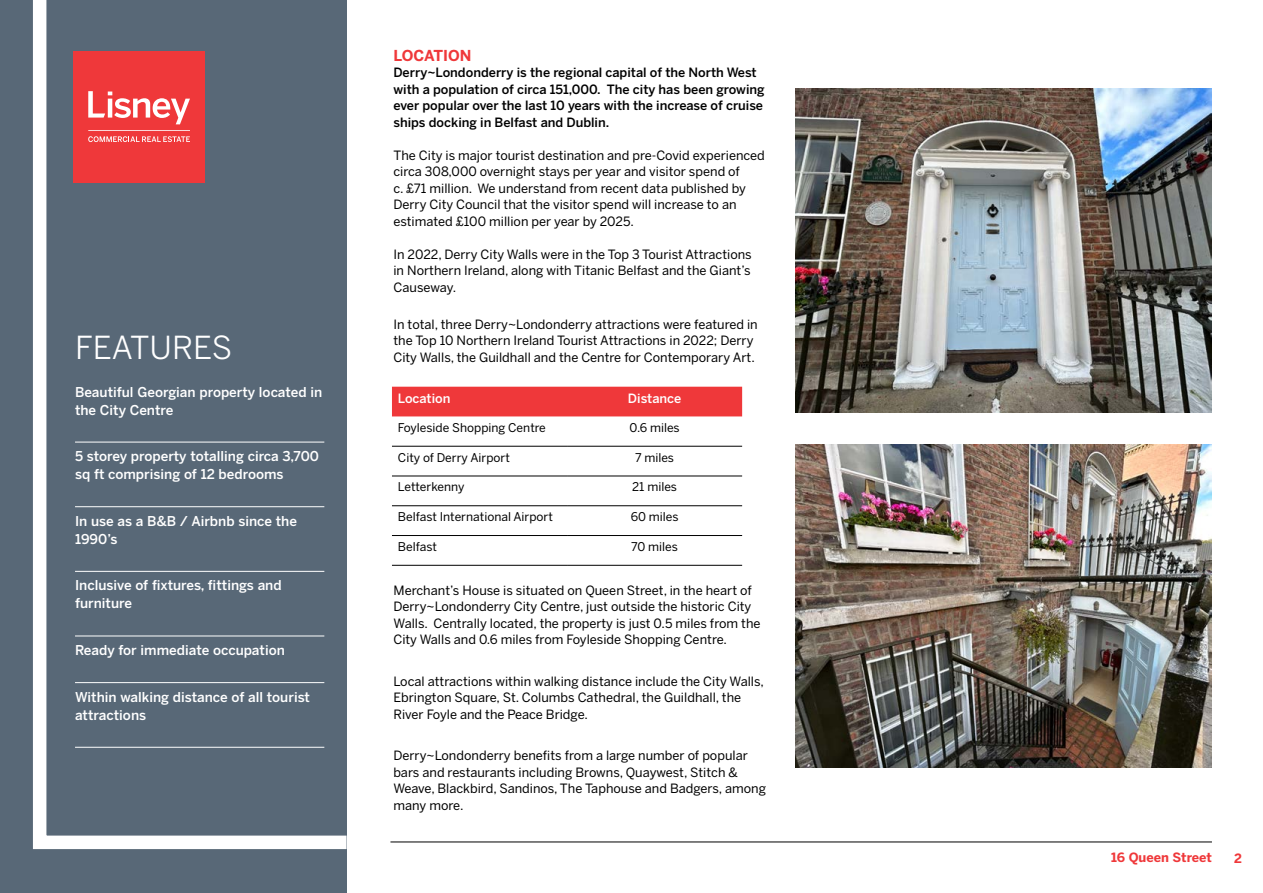
<style>
.page{position:relative;width:1263px;height:893px;background:#fff}
.page>*{position:absolute;margin:0;border:0;box-sizing:border-box;transform-origin:0 0}
.t1{font:31.5px "Benton Sans";color:#fff}
.t2{font:700 15px "Benton Sans";color:#ef383a}
.t3{font:500 13.5px/18px "Benton Sans";color:#fff}
.t4{font:12.75px/16.5px "Benton Sans";color:#000}
.t5{font:500 12.75px/16.5px "Benton Sans";color:#000}
.t6{font:500 12.75px "Benton Sans";color:#fff}
.t7{font:700 12.75px "Benton Sans";color:#ef383a}
.t8{font:12px "Benton Sans";color:#000}
</style>
<div class="page">
<div style="left:0;top:0;width:347px;height:893px;background:#586877"></div>
<svg style="left:33px;top:0;width:314px;height:850px"></svg>
<div style="left:74px;top:51px;width:131px;height:131px;background:#ef383a"></div>
<svg style="left:88px;top:130px;width:102px;height:12px"></svg>
<svg style="left:88px;top:91px;width:102px;height:33px"></svg>
<hr style="left:75px;top:442px;width:249px;height:1px;background:#fff">
<hr style="left:75px;top:506px;width:249px;height:1px;background:#fff">
<hr style="left:75px;top:571px;width:249px;height:1px;background:#fff">
<hr style="left:75px;top:636px;width:249px;height:1px;background:#fff">
<hr style="left:75px;top:682px;width:249px;height:1px;background:#fff">
<hr style="left:75px;top:747px;width:249px;height:1px;background:#fff">
<hr style="left:390px;top:842px;width:822px;height:1px;background:#000">
<img style="left:795px;top:444px;width:416px;height:323px">
<img style="left:795px;top:89px;width:416px;height:323px">
<div style="left:392px;top:387px;width:350px;height:29px;background:#ef383a"></div>
<hr style="left:392px;top:446px;width:175px;height:1px;background:#000">
<hr style="left:567px;top:446px;width:175px;height:1px;background:#000">
<hr style="left:392px;top:476px;width:175px;height:1px;background:#000">
<hr style="left:567px;top:476px;width:175px;height:1px;background:#000">
<hr style="left:392px;top:505px;width:175px;height:1px;background:#000">
<hr style="left:567px;top:505px;width:175px;height:1px;background:#000">
<hr style="left:392px;top:535px;width:175px;height:1px;background:#000">
<hr style="left:567px;top:535px;width:175px;height:1px;background:#000">
<hr style="left:392px;top:565px;width:175px;height:1px;background:#000">
<hr style="left:567px;top:565px;width:175px;height:1px;background:#000">
<h1 class="t1" style="left:75px;top:329px;width:159px">FEATURES</h1>
<p class="t3" style="left:75px;top:383px;width:249px">Beautiful Georgian property located in the City Centre</p>
<p class="t3" style="left:75px;top:447px;width:245px">5 storey property totalling circa 3,700 sq ft comprising of 12 bedrooms</p>
<p class="t3" style="left:75px;top:512px;width:223px">In use as a B&amp;B / Airbnb since the<br>1990’s</p>
<p class="t3" style="left:75px;top:577px;width:208px">Inclusive of fixtures, fittings and furniture</p>
<p class="t3" style="left:75px;top:641px;width:211px">Ready for immediate occupation</p>
<p class="t3" style="left:75px;top:688px;width:237px">Within walking distance of all tourist attractions</p>
<p class="t2" style="left:393px;top:46px;width:79px">LOCATION</p>
<p class="t5" style="left:393px;top:64px;width:373px">Derry~Londonderry is the regional capital of the North West with a population of circa 151,000. The city has been growing ever popular over the last 10 years with the increase of cruise ships docking in Belfast and Dublin.</p>
<p class="t4" style="left:393px;top:147px;width:373px">The City is major tourist destination and pre-Covid experienced circa 308,000 overnight stays per year and visitor spend of<br>c. £71 million. We understand from recent data published by Derry City Council that the visitor spend will increase to an estimated £100 million per year by 2025.</p>
<p class="t4" style="left:393px;top:246px;width:360px;text-align:justify">In 2022, Derry City Walls were in the Top 3 Tourist Attractions in Northern Ireland, along with Titanic Belfast and the Giant’s Causeway.</p>
<p class="t4" style="left:393px;top:316px;width:366px">In total, three Derry~Londonderry attractions were featured in the Top 10 Northern Ireland Tourist Attractions in 2022; Derry<br>City Walls, the Guildhall and the Centre for Contemporary Art.</p>
<p class="t6" style="left:398px;top:390px;width:54px">Location</p>
<p class="t6" style="left:628px;top:390px;width:55px">Distance</p>
<p class="t8" style="left:398px;top:420px;width:149px">Foyleside Shopping Centre</p>
<p class="t8" style="left:629px;top:420px;width:52px">0.6 miles</p>
<p class="t8" style="left:398px;top:450px;width:113px">City of Derry Airport</p>
<p class="t8" style="left:635px;top:450px;width:41px">7 miles</p>
<p class="t8" style="left:398px;top:480px;width:68px">Letterkenny</p>
<p class="t8" style="left:632px;top:480px;width:46px">21 miles</p>
<p class="t8" style="left:398px;top:510px;width:156px">Belfast International Airport</p>
<p class="t8" style="left:631px;top:510px;width:49px">60 miles</p>
<p class="t8" style="left:398px;top:539px;width:40px">Belfast</p>
<p class="t8" style="left:631px;top:539px;width:48px">70 miles</p>
<p class="t4" style="left:393px;top:582px;width:369px">Merchant’s House is situated on Queen Street, in the heart of Derry~Londonderry City Centre, just outside the historic City Walls. Centrally located, the property is just 0.5 miles from the City Walls and 0.6 miles from Foyleside Shopping Centre.</p>
<p class="t4" style="left:393px;top:673px;width:372px">Local attractions within walking distance include the City Walls,<br>Ebrington Square, St. Columbs Cathedral, the Guildhall, the<br>River Foyle and the Peace Bridge.</p>
<p class="t4" style="left:393px;top:748px;width:374px">Derry~Londonderry benefits from a large number of popular bars and restaurants including Browns, Quaywest, Stitch &amp; Weave, Blackbird, Sandinos, The Taphouse and Badgers, among many more.</p>
<p class="t7" style="left:1111px;top:849px;width:102px">16 Queen Street</p>
<p class="t7" style="left:1234px;top:850px;width:9px">2</p>
</div>
